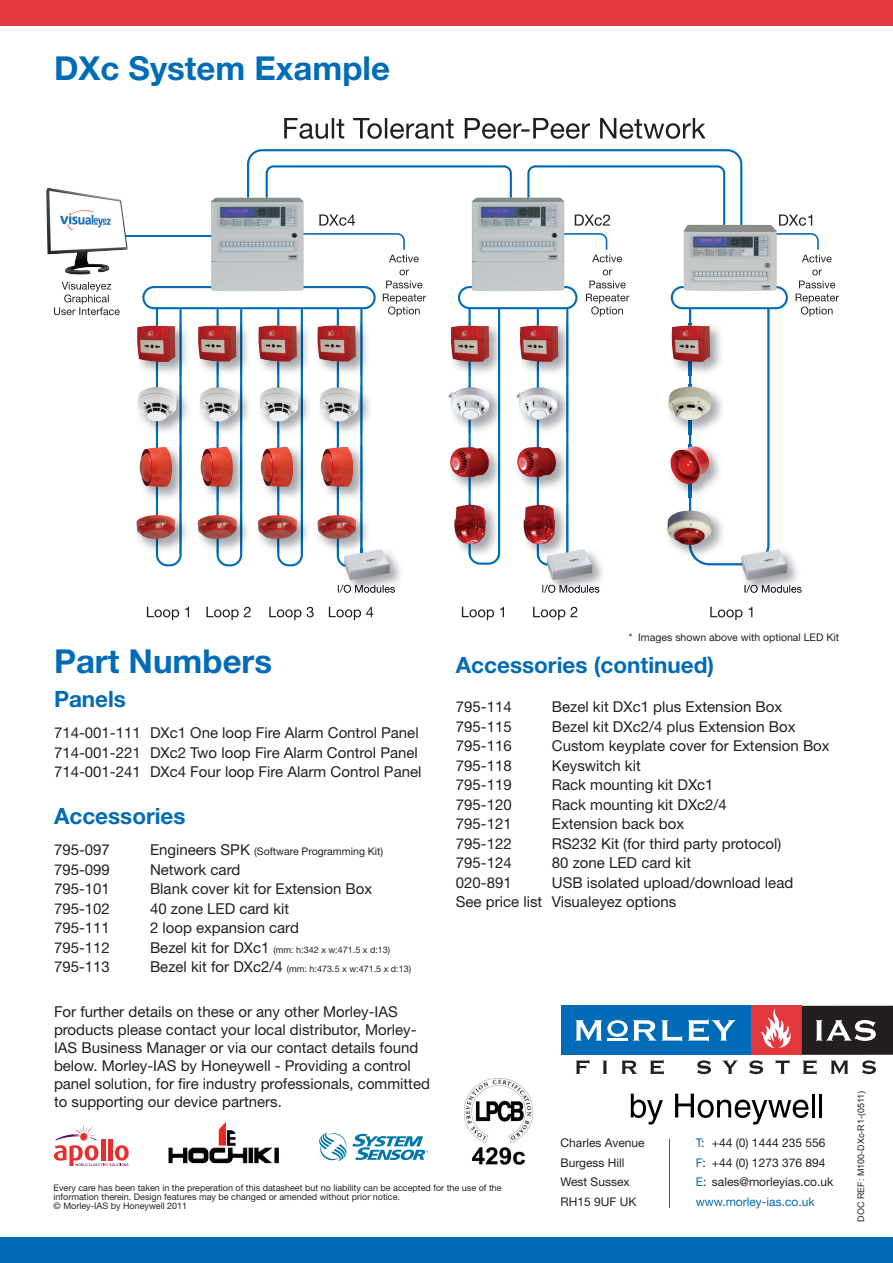
<style>
.page{position:relative;width:893px;height:1263px;background:#fff}
.page>*{position:absolute;margin:0;border:0;box-sizing:border-box;transform-origin:0 0}
.t1{font:700 33px "Helvetica Neue";color:#006bb6}
.t2{font:700 22.5px "Helvetica Neue";color:#006bb6}
.t3{font:15px/18px "Helvetica Neue";color:#231f20}
.t4{font:12px/19.5px "Helvetica Neue";color:#231f20}
.t5{font:10.5px "Helvetica Neue";color:#231f20}
.t6{font:9px/9px "Helvetica Neue";color:#231f20}
.t7{font:9px "Arial";color:#231f20}
.s1{font-size:15px}
.s2{color:#006bb6}
</style>
<div class="page">
<hr style="left:669px;top:1139px;width:1px;height:68px;background:#006bb6">
<svg style="left:54px;top:1124px;width:75px;height:42px"></svg>
<svg style="left:319px;top:1132px;width:109px;height:29px"></svg>
<svg style="left:54px;top:118px;width:785px;height:502px"></svg>
<svg style="left:304px;top:233px;width:303px;height:17px"></svg>
<img style="left:168px;top:1121px;width:111px;height:42px">
<img style="left:472px;top:197px;width:93px;height:89px">
<img style="left:211px;top:197px;width:93px;height:89px">
<img style="left:683px;top:225px;width:94px;height:61px">
<img style="left:87px;top:252px;width:20px;height:13px">
<img style="left:135px;top:323px;width:7px;height:53px">
<img style="left:137px;top:326px;width:5px;height:36px">
<img style="left:136px;top:385px;width:6px;height:50px">
<img style="left:137px;top:386px;width:5px;height:36px">
<img style="left:135px;top:513px;width:7px;height:40px">
<img style="left:136px;top:515px;width:6px;height:24px">
<img style="left:138px;top:445px;width:4px;height:56px">
<img style="left:139px;top:447px;width:3px;height:40px">
<img style="left:545px;top:565px;width:61px;height:29px">
<img style="left:545px;top:585px;width:54px;height:8px">
<img style="left:547px;top:565px;width:45px;height:15px">
<img style="left:342px;top:565px;width:61px;height:29px">
<img style="left:342px;top:585px;width:53px;height:8px">
<svg style="left:142px;top:286px;width:646px;height:279px"></svg>
<img style="left:344px;top:549px;width:46px;height:31px">
<img style="left:740px;top:548px;width:61px;height:46px">
<img style="left:740px;top:548px;width:29px;height:17px">
<img style="left:744px;top:585px;width:57px;height:8px">
<img style="left:741px;top:549px;width:46px;height:31px">
<img style="left:465px;top:1078px;width:67px;height:87px">
<div style="left:750px;top:1006px;width:52px;height:49px;background:#e1373d"></div>
<svg style="left:761px;top:1008px;width:30px;height:40px"></svg>
<div style="left:560px;top:1006px;width:190px;height:49px;background:#006bb6"></div>
<div style="left:802px;top:1006px;width:91px;height:49px;background:#231f20"></div>
<svg style="left:816px;top:1020px;width:60px;height:21px"></svg>
<svg style="left:575px;top:1020px;width:107px;height:21px"></svg>
<svg style="left:688px;top:1019px;width:47px;height:22px"></svg>
<hr style="left:607px;top:1038px;width:21px;height:2px;background:#fff">
<svg style="left:576px;top:1060px;width:13px;height:14px"></svg>
<svg style="left:603px;top:1060px;width:4px;height:14px"></svg>
<svg style="left:622px;top:1060px;width:15px;height:14px"></svg>
<svg style="left:650px;top:1060px;width:14px;height:14px"></svg>
<svg style="left:697px;top:1060px;width:14px;height:14px"></svg>
<svg style="left:722px;top:1060px;width:16px;height:14px"></svg>
<svg style="left:749px;top:1060px;width:14px;height:14px"></svg>
<svg style="left:776px;top:1060px;width:14px;height:14px"></svg>
<svg style="left:803px;top:1060px;width:14px;height:14px"></svg>
<svg style="left:831px;top:1060px;width:17px;height:14px"></svg>
<svg style="left:862px;top:1060px;width:14px;height:14px"></svg>
<svg style="left:631px;top:1094px;width:32px;height:30px"></svg>
<svg style="left:675px;top:1094px;width:133px;height:30px"></svg>
<hr style="left:812px;top:1094px;width:3px;height:23px;background:#000001">
<hr style="left:819px;top:1094px;width:3px;height:23px;background:#000001">
<div style="left:0;top:1237px;width:893px;height:26px;background:#006bb6"></div>
<div style="left:0;top:0;width:893px;height:26px;background:#e1373d"></div>
<h1 class="t1" style="left:54px;top:56px;width:338px">DXc System Example</h1>
<p class="t5" style="left:629px;top:633px;width:212px">* Images shown above with optional LED Kit</p>
<h1 class="t1" style="left:54px;top:649px;width:220px">Part Numbers</h1>
<h2 class="t2" style="left:456px;top:657px;width:260px">Accessories (continued)</h2>
<p class="t3" style="left:456px;top:699px;width:57px">795-114</p>
<p class="t3" style="left:552px;top:699px;width:232px">Bezel kit DXc1 plus Extension Box</p>
<p class="t3" style="left:456px;top:719px;width:57px">795-115</p>
<p class="t3" style="left:552px;top:719px;width:245px">Bezel kit DXc2/4 plus Extension Box</p>
<p class="t3" style="left:456px;top:738px;width:57px">795-116</p>
<p class="t3" style="left:552px;top:738px;width:279px">Custom keyplate cover for Extension Box</p>
<p class="t3" style="left:456px;top:758px;width:57px">795-118</p>
<p class="t3" style="left:552px;top:758px;width:90px">Keyswitch kit</p>
<p class="t3" style="left:456px;top:777px;width:57px">795-119</p>
<p class="t3" style="left:552px;top:777px;width:163px">Rack mounting kit DXc1</p>
<p class="t3" style="left:456px;top:797px;width:57px">795-120</p>
<p class="t3" style="left:552px;top:797px;width:177px">Rack mounting kit DXc2/4</p>
<p class="t3" style="left:456px;top:816px;width:57px">795-121</p>
<p class="t3" style="left:552px;top:816px;width:134px">Extension back box</p>
<p class="t3" style="left:456px;top:836px;width:57px">795-122</p>
<p class="t3" style="left:552px;top:836px;width:231px">RS232 Kit (for third party protocol)</p>
<p class="t3" style="left:456px;top:855px;width:57px">795-124</p>
<p class="t3" style="left:552px;top:855px;width:141px">80 zone LED card kit</p>
<p class="t3" style="left:456px;top:875px;width:57px">020-891</p>
<h2 class="t2" style="left:54px;top:691px;width:74px">Panels</h2>
<p class="t3" style="left:54px;top:725px;width:369px;line-height:19.5px">714-001-111 DXc1 One loop Fire Alarm Control Panel<br>714-001-221 DXc2 Two loop Fire Alarm Control Panel<br>714-001-241 DXc4 Four loop Fire Alarm Control Panel</p>
<h2 class="t2" style="left:54px;top:808px;width:133px">Accessories</h2>
<p class="t3" style="left:54px;top:842px;width:57px">795-097</p>
<p class="t5" style="left:150px;top:848px;width:235px"><span class="s1">Engineers SPK</span> (Software Programming Kit)</p>
<p class="t3" style="left:54px;top:862px;width:57px">795-099</p>
<p class="t3" style="left:150px;top:862px;width:92px">Network card</p>
<p class="t3" style="left:54px;top:881px;width:57px">795-101</p>
<p class="t3" style="left:150px;top:881px;width:224px">Blank cover kit for Extension Box</p>
<p class="t3" style="left:54px;top:901px;width:57px">795-102</p>
<p class="t3" style="left:150px;top:901px;width:141px">40 zone LED card kit</p>
<p class="t3" style="left:54px;top:920px;width:57px">795-111</p>
<p class="t3" style="left:150px;top:920px;width:150px">2 loop expansion card</p>
<p class="t3" style="left:54px;top:940px;width:57px">795-112</p>
<p class="t6" style="left:150px;top:946px;width:242px"><span class="s1">Bezel kit for DXc1</span> (mm: h:342 x w:471.5 x d:13)</p>
<p class="t3" style="left:54px;top:959px;width:57px">795-113</p>
<p class="t6" style="left:150px;top:965px;width:262px"><span class="s1">Bezel kit for DXc2/4</span> (mm: h:473.5 x w:471.5 x d:13)</p>
<p class="t3" style="left:456px;top:874px;width:339px;line-height:19.5px;text-indent:96px">USB isolated upload/download lead<br>See price list Visualeyez options</p>
<p class="t3" style="left:54px;top:1004px;width:377px">For further details on these or any other Morley-IAS products please contact your local distributor, Morley-IAS Business Manager or via our contact details found below. Morley-IAS by Honeywell - Providing a control panel solution, for fire industry professionals, committed to supporting our device partners.</p>
<p class="t6" style="left:54px;top:1184px;width:450px">Every care has been taken in the preperation of this datasheet but no liability can be accepted for the use of the information therein. Design features may be changed or amended without prior notice.<br>© Morley-IAS by Honeywell 2011</p>
<p class="t4" style="left:561px;top:1134px;width:86px">Charles Avenue<br>Burgess Hill<br>West Sussex<br>RH15 9UF UK</p>
<p class="t4" style="left:696px;top:1134px;width:139px"><span class="s2">T</span>: +44 (0) 1444 235 556<br><span class="s2">F</span>: +44 (0) 1273 376 894<br><span class="s2">E</span>: sales@morleyias.co.uk <span class="s2">www.morley-ias.co.uk</span></p>
<p class="t7" style="left:856px;top:1222px;width:132px;rotate:-90deg">DOC REF: M100-DXc-R1-(0511)</p>
</div>
